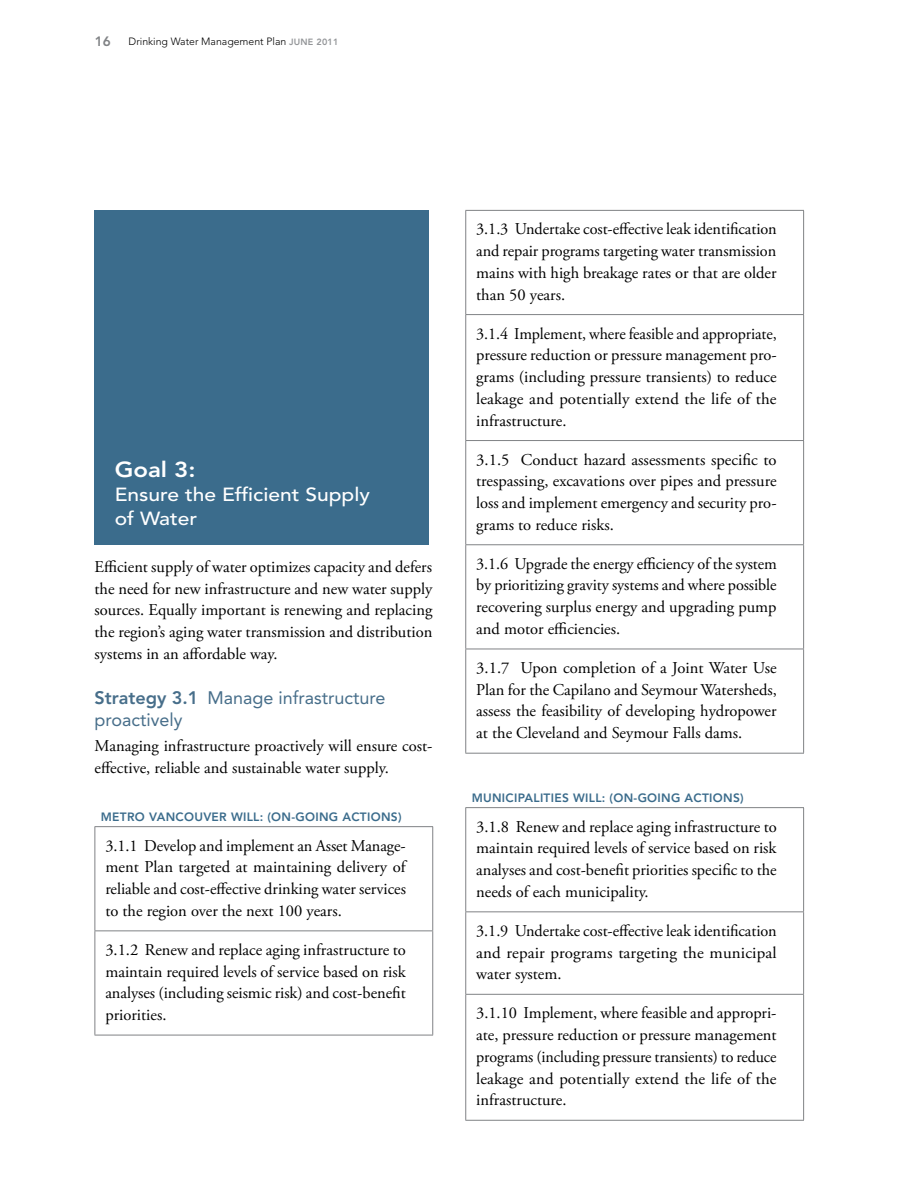
<style>
.page{position:relative;width:918px;height:1188px;background:#fff}
.page>*{position:absolute;margin:0;border:0;box-sizing:border-box;transform-origin:0 0}
.t1{font:800 21.6px "Avenir LT Std";color:#fff;scale:1.11 1}
.t2{font:500 18.9px/24px "Avenir LT Std";color:#fff;scale:1.11 1}
.t3{font:18px/21.6px "Avenir LT Std";color:#476e8a}
.t4{font:16.5px/21.8px "Adobe Garamond Pro";color:#000;text-align:justify}
.t5{font:800 13.5px "Avenir LT Std";color:#808285}
.t6{font:800 12px "Avenir LT Std";letter-spacing:.025em;color:#3b6c8c}
.t7{font:300 10.5px "Avenir LT Std";color:#000}
.s1{font-weight:800;font-size:9px;color:#939598}
.s2{font-weight:800}
</style>
<div class="page">
<div style="left:94px;top:210px;width:335px;height:334px;background:#3b6c8c"></div>
<hr style="left:94px;top:930px;width:339px;height:1px;background:#808285">
<hr style="left:94px;top:1035px;width:339px;height:1px;background:#808285">
<hr style="left:94px;top:826px;width:339px;height:1px;background:#808285">
<hr style="left:94px;top:827px;width:1px;height:103px;background:#808285">
<hr style="left:432px;top:827px;width:1px;height:103px;background:#808285">
<hr style="left:94px;top:931px;width:1px;height:104px;background:#808285">
<hr style="left:432px;top:931px;width:1px;height:104px;background:#808285">
<hr style="left:465px;top:210px;width:339px;height:1px;background:#808285">
<hr style="left:465px;top:314px;width:339px;height:1px;background:#808285">
<hr style="left:465px;top:440px;width:339px;height:1px;background:#808285">
<hr style="left:465px;top:544px;width:339px;height:1px;background:#808285">
<hr style="left:465px;top:649px;width:339px;height:1px;background:#808285">
<hr style="left:465px;top:211px;width:1px;height:103px;background:#808285">
<hr style="left:803px;top:211px;width:1px;height:103px;background:#808285">
<hr style="left:465px;top:315px;width:1px;height:125px;background:#808285">
<hr style="left:803px;top:315px;width:1px;height:125px;background:#808285">
<hr style="left:465px;top:441px;width:1px;height:103px;background:#808285">
<hr style="left:803px;top:441px;width:1px;height:103px;background:#808285">
<hr style="left:465px;top:545px;width:1px;height:104px;background:#808285">
<hr style="left:803px;top:545px;width:1px;height:104px;background:#808285">
<hr style="left:465px;top:649px;width:1px;height:104px;background:#808285">
<hr style="left:803px;top:649px;width:1px;height:104px;background:#808285">
<hr style="left:465px;top:753px;width:339px;height:1px;background:#808285">
<hr style="left:465px;top:911px;width:339px;height:1px;background:#808285">
<hr style="left:465px;top:994px;width:339px;height:1px;background:#808285">
<hr style="left:465px;top:807px;width:339px;height:1px;background:#808285">
<hr style="left:465px;top:808px;width:1px;height:103px;background:#808285">
<hr style="left:803px;top:808px;width:1px;height:103px;background:#808285">
<hr style="left:465px;top:912px;width:1px;height:82px;background:#808285">
<hr style="left:803px;top:912px;width:1px;height:82px;background:#808285">
<hr style="left:465px;top:995px;width:1px;height:125px;background:#808285">
<hr style="left:803px;top:995px;width:1px;height:125px;background:#808285">
<hr style="left:465px;top:1120px;width:339px;height:1px;background:#808285">
<p class="t5" style="left:95px;top:34px;width:17px">16</p>
<p class="t7" style="left:129px;top:36px;width:211px">Drinking Water Management Plan <span class="s1">JUNE 2011</span></p>
<h1 class="t1" style="left:115px;top:456px;width:74px">GOAL 3:</h1>
<p class="t2" style="left:115px;top:483px;width:231px">Ensure the Efficient Supply of Water</p>
<p class="t4" style="left:94px;top:556px;width:339px">Efficient supply of water optimizes capacity and defers the need for new infrastructure and new water supply sources. Equally important is renewing and replacing the region’s aging water transmission and distribution systems in an affordable way.</p>
<p class="t3" style="left:94px;top:688px;width:293px"><span class="s2">STRATEGY 3.1</span> Manage infrastructure proactively</p>
<p class="t4" style="left:94px;top:735px;width:339px">Managing infrastructure proactively will ensure cost&shy;effective, reliable and sustainable water supply.</p>
<p class="t6" style="left:101px;top:809px;width:103px">METRO VANCOUVE</p>
<p class="t6" style="left:219px;top:809px;width:184px">R WILL: (ON-GOING ACTIONS)</p>
<p class="t4" style="left:105px;top:835px;width:302px">3.1.1 Develop and implement an Asset Manage&shy;ment Plan targeted at maintaining delivery of reliable and cost-effective drinking water services to the region over the next 100 years.</p>
<p class="t4" style="left:105px;top:939px;width:302px">3.1.2 Renew and replace aging infrastructure to maintain required levels of service based on risk analyses (including seismic risk) and cost-benefit priorities.</p>
<p class="t4" style="left:476px;top:219px;width:302px">3.1.3 Undertake cost-effective leak identification and repair programs targeting water transmission mains with high breakage rates or that are older than 50 years.</p>
<p class="t4" style="left:476px;top:323px;width:302px">3.1.4 Implement, where feasible and appropriate, pressure reduction or pressure management pro&shy;grams (including pressure transients) to reduce leakage and potentially extend the life of the infrastructure.</p>
<p class="t4" style="left:476px;top:449px;width:302px">3.1.5 Conduct hazard assessments specific to trespassing, excavations over pipes and pressure loss and implement emergency and security pro&shy;grams to reduce risks.</p>
<p class="t4" style="left:476px;top:553px;width:302px">3.1.6 Upgrade the energy efficiency of the system by prioritizing gravity systems and where possible recovering surplus energy and upgrading pump and motor efficiencies.</p>
<p class="t4" style="left:476px;top:657px;width:302px">3.1.7 Upon completion of a Joint Water Use Plan for the Capilano and Seymour Watersheds, assess the feasibility of developing hydropower at the Cleveland and Seymour Falls dams.</p>
<p class="t6" style="left:472px;top:790px;width:274px">MUN ICIPALITIES WILL: (ON-GOING ACTIONS)</p>
<p class="t4" style="left:476px;top:816px;width:302px">3.1.8 Renew and replace aging infrastructure to maintain required levels of service based on risk analyses and cost-benefit priorities specific to the needs of each municipality.</p>
<p class="t4" style="left:476px;top:920px;width:302px">3.1.9 Undertake cost-effective leak identification and repair programs targeting the municipal water system.</p>
<p class="t4" style="left:476px;top:1003px;width:302px">3.1.10 Implement, where feasible and appropri&shy;ate, pressure reduction or pressure management programs (including pressure transients) to reduce leakage and potentially extend the life of the infrastructure.</p>
</div>
